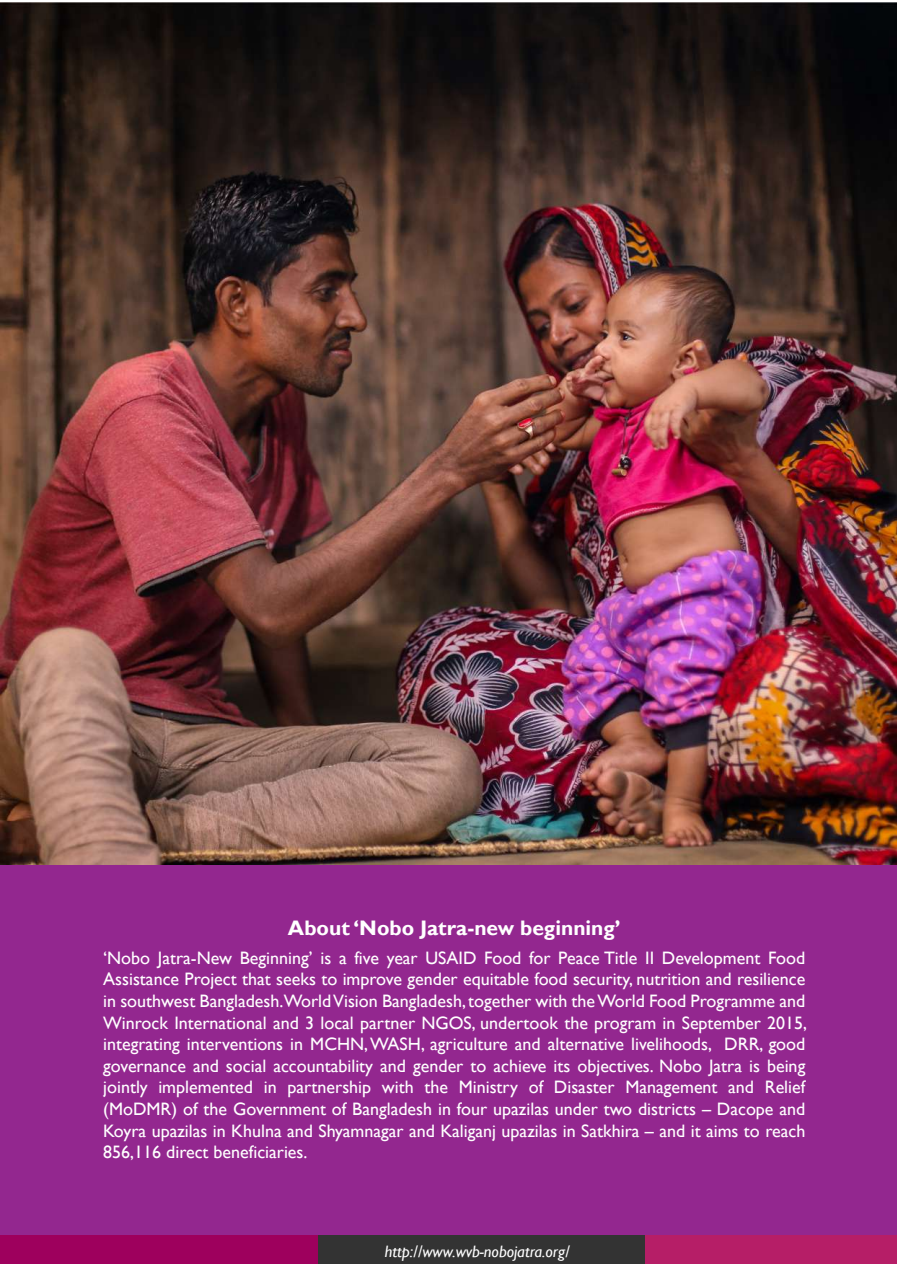
<style>
.page{position:relative;width:897px;height:1264px;background:#fff}
.page>*{position:absolute;margin:0;border:0;box-sizing:border-box;transform-origin:0 0}
.t1{font:700 21px "Gill Sans";color:#fff}
.t2{font:18px/21.6px "Gill Sans";color:#fff;text-align:justify}
.t3{font:italic 16.5px "Gill Sans";color:#fff}
</style>
<div class="page">
<div style="left:0;top:861px;width:896px;height:384px;background:#93278f"></div>
<div style="left:0;top:1235px;width:896px;height:29px;background:#b61e67"></div>
<div style="left:0;top:1235px;width:645px;height:29px;background:#333"></div>
<div style="left:0;top:1235px;width:318px;height:29px;background:#9e005d"></div>
<img style="left:0;top:3px;width:896px;height:862px">
<p class="t1" style="left:288px;top:915px;width:334px">About ‘Nobo Jatra-new beginning’</p>
<p class="t2" style="left:103px;top:947px;width:705px">‘Nobo Jatra-New Beginning’ is a five year USAID Food for Peace Title II Development Food Assistance Project that seeks to improve gender equitable food security, nutrition and resilience in southwest Bangladesh.World Vision Bangladesh, together with the World Food Programme and Winrock International and 3 local partner NGOS, undertook the program in September 2015, integrating interventions in MCHN, WASH, agriculture and alternative livelihoods, DRR, good governance and social accountability and gender to achieve its objectives. Nobo Jatra is being jointly implemented in partnership with the Ministry of Disaster Management and Relief (MoDMR) of the Government of Bangladesh in four upazilas under two districts – Dacope and Koyra upazilas in Khulna and Shyamnagar and Kaliganj upazilas in Satkhira – and it aims to reach 856,116 direct beneficiaries.</p>
<p class="t3" style="left:385px;top:1241px;width:186px">http://www.wvb-nobojatra.org/</p>
</div>
